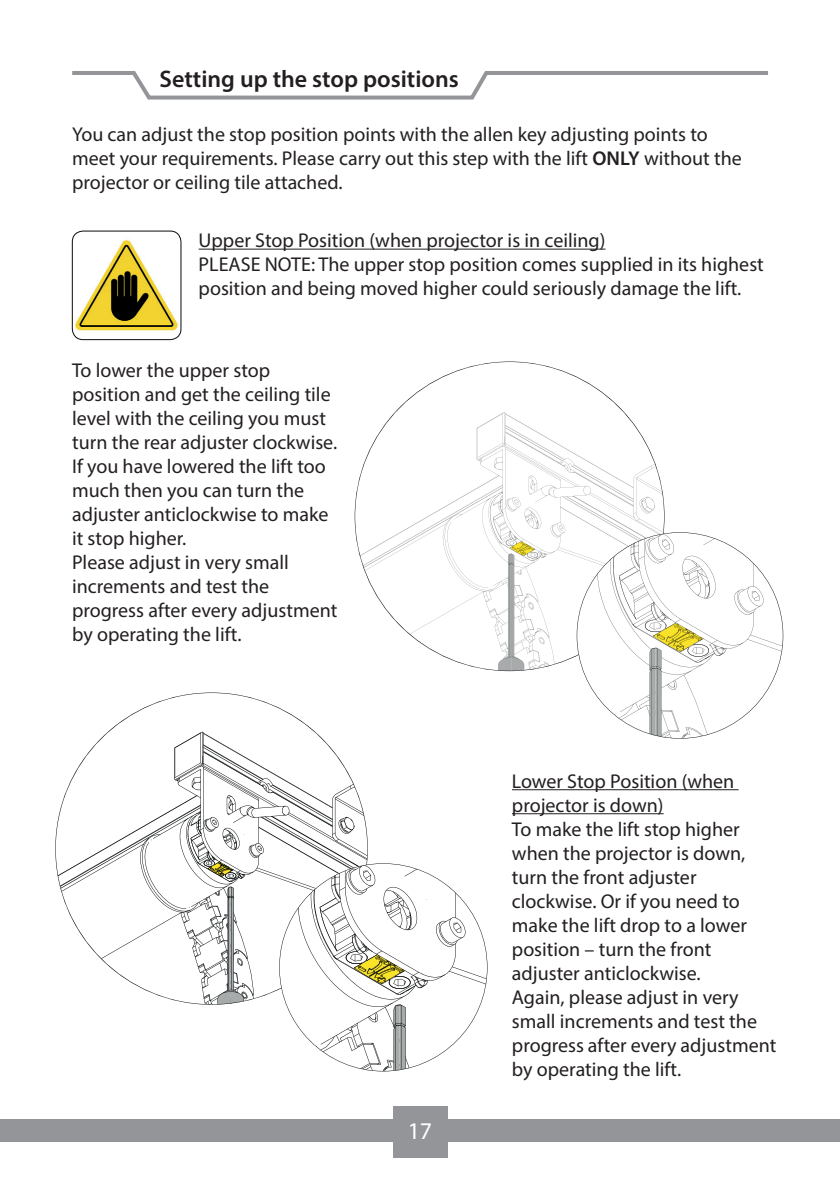
<style>
.page{position:relative;width:840px;height:1191px;background:#fff}
.page>*{position:absolute;margin:0;border:0;box-sizing:border-box;transform-origin:0 0}
.t1{font:600 24px "Myriad Pro";color:#231f20}
.t2{font:24px "Myriad Pro";color:#fff}
.t3{font:20px/24px "Myriad Pro";color:#231f20}
.s1{font-weight:600}
</style>
<div class="page">
<div style="left:0;top:1119px;width:839px;height:22px;background:#939598"></div>
<div style="left:392px;top:1106px;width:55px;height:51px;background:#939598"></div>
<svg style="left:72px;top:71px;width:696px;height:29px"></svg>
<hr style="left:198px;top:249px;width:407px;height:1px;background:#231f20">
<img style="left:72px;top:231px;width:109px;height:109px">
<div style="left:72px;top:231px;width:109px;height:109px;border:1px solid #080b0c;border-radius:11px"></div>
<svg style="left:395px;top:361px;width:229px;height:51px"></svg>
<svg style="left:55px;top:710px;width:85px;height:278px"></svg>
<svg style="left:140px;top:412px;width:642px;height:593px"></svg>
<svg style="left:279px;top:863px;width:208px;height:208px"></svg>
<p class="t1" style="left:159px;top:64px;width:300px">Setting up the stop positions</p>
<p class="t3" style="left:72px;top:122px;width:671px">You can adjust the stop position points with the allen key adjusting points to meet your requirements. Please carry out this step with the lift <span class="s1">ONLY</span> without the projector or ceiling tile attached.</p>
<p class="t3" style="left:198px;top:228px;width:566px">Upper Stop Position (when projector is in ceiling)<br>PLEASE NOTE: The upper stop position comes supplied in its highest position and being moved higher could seriously damage the lift.</p>
<p class="t3" style="left:72px;top:357px;width:267px">To lower the upper stop position and get the ceiling tile level with the ceiling you must turn the rear adjuster clockwise.<br>If you have lowered the lift too much then you can turn the adjuster anticlockwise to make it stop higher.<br>Please adjust in very small increments and test the progress after every adjustment by operating the lift.</p>
<p class="t2" style="left:407px;top:1116px;width:26px">17</p>
<p class="t3" style="left:511px;top:768px;width:266px">Lower Stop Position (when projector is down)<br>To make the lift stop higher when the projector is down, turn the front adjuster clockwise. Or if you need to make the lift drop to a lower position – turn the front adjuster anticlockwise.<br>Again, please adjust in very small increments and test the progress after every adjustment by operating the lift.</p>
</div>
